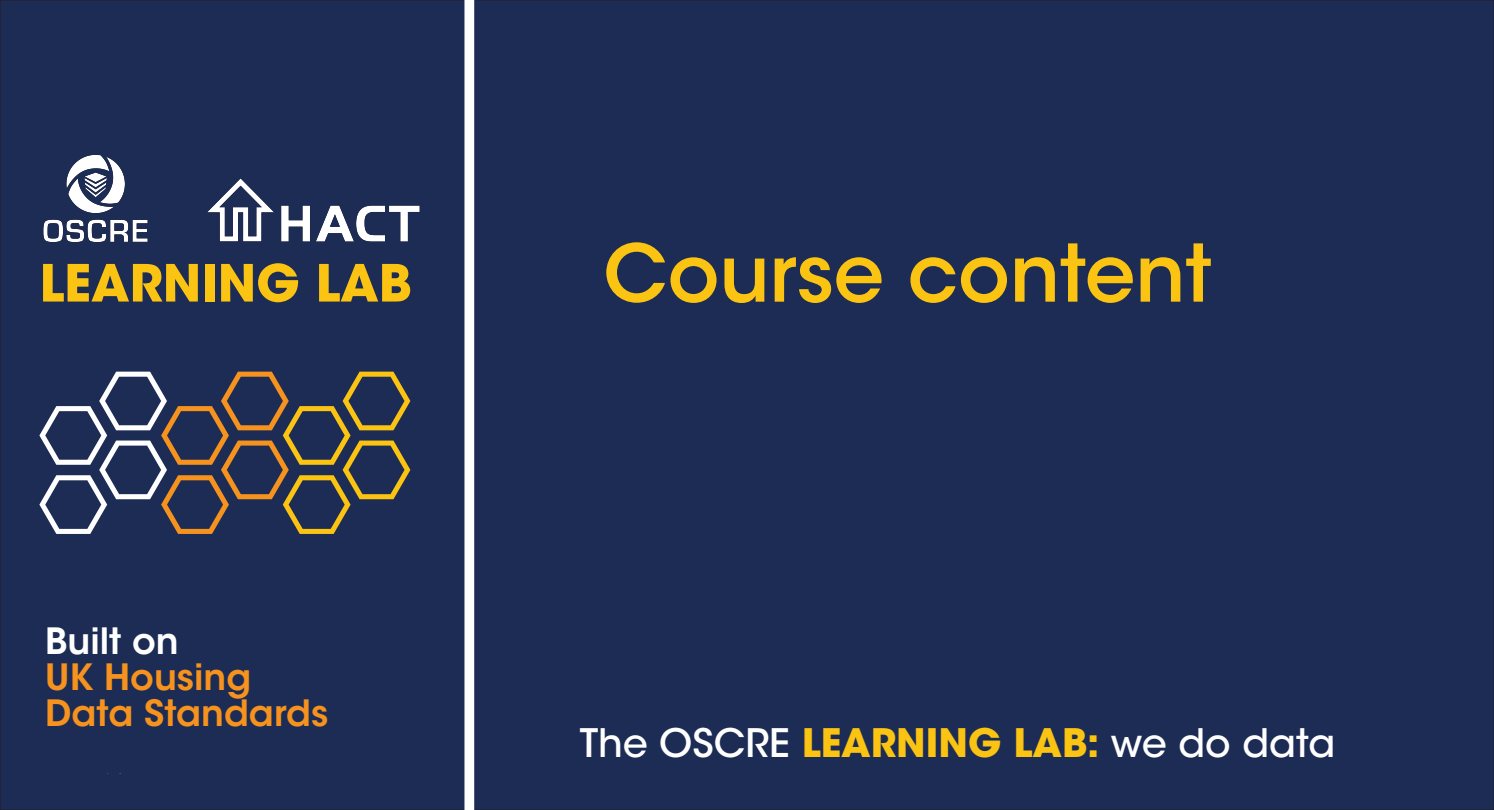
<style>
.page{position:relative;width:1494px;height:810px;background:#1d2c55}
.page>*{position:absolute;margin:0;border:0;box-sizing:border-box;transform-origin:0 0}
.t1{font:78.75px "ITC Avant Garde MM 520 750";color:#fbc312}
.t2{font:50.85px "ITC Avant Garde MM 740 750";color:#fbc312}
.t3{font:39px "ITC Avant Garde MM 445 750";color:#fff}
.t4{font:36px/36px "ITC Avant Garde MM 575 750";color:#f6921e}
.t5{font:36px "ITC Avant Garde MM 575 750";color:#fff}
.s1{font-family:"ITC Avant Garde MM 740 750";color:#fbc312}
</style>
<div class="page">
<div style="left:464px;top:0;width:10px;height:810px;background:#fff"></div>
<svg style="left:39px;top:372px;width:371px;height:162px;background:#464857"></svg>
<img style="left:39px;top:150px;width:113px;height:96px">
<img style="left:204px;top:171px;width:226px;height:78px">
<h2 class="t2" style="left:39px;top:254px;width:374px">LEARNING LAB</h2>
<p class="t5" style="left:45px;top:620px;width:135px">Built on</p>
<p class="t4" style="left:45px;top:660px;width:285px">UK Housing<br>Data Standards</p>
<h1 class="t1" style="left:603px;top:227px;width:610px">Course content</h1>
<p class="t3" style="left:580px;top:721px;width:757px">The OSCRE <span class="s1">LEARNING LAB:</span> we do data</p>
</div>
